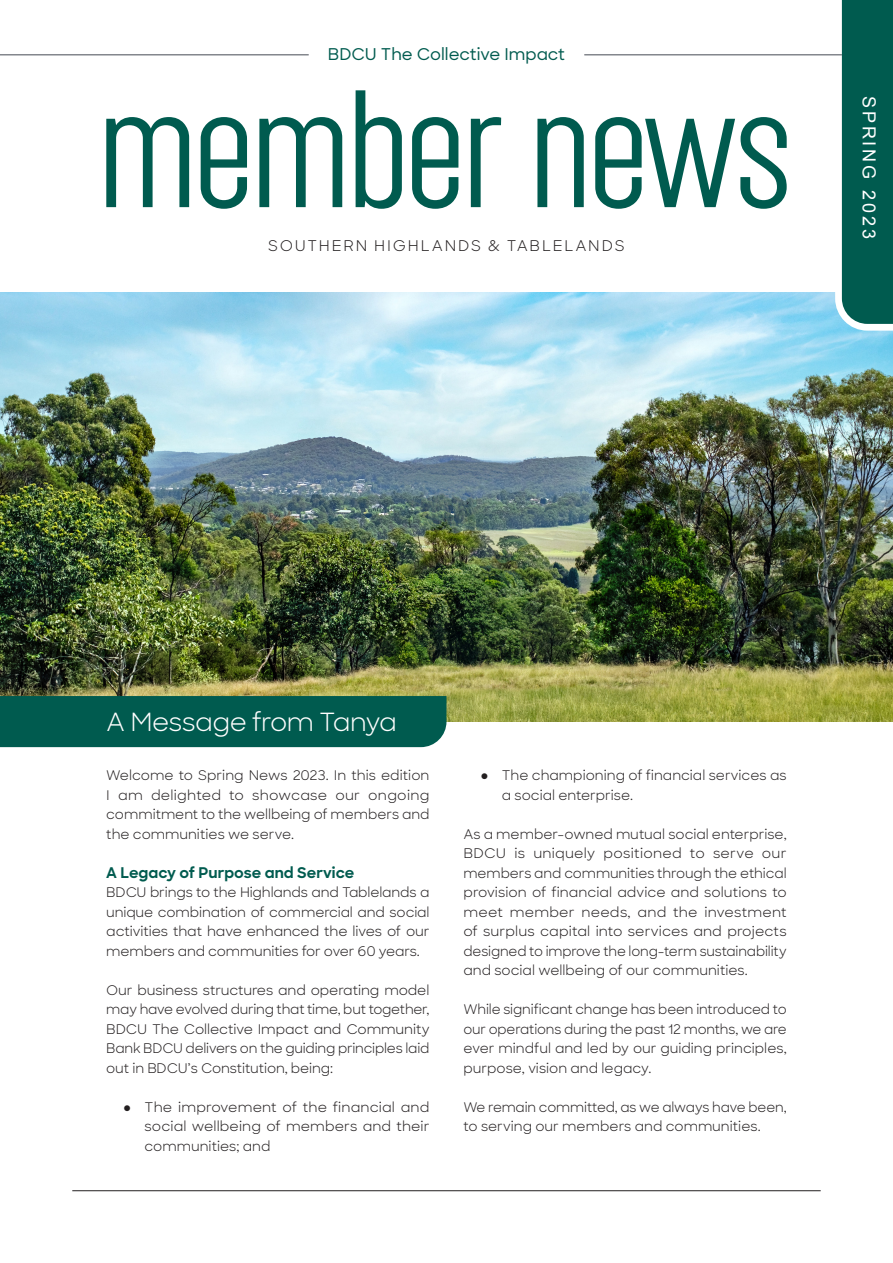
<style>
.page{position:relative;width:893px;height:1263px;background:#fff}
.page>*{position:absolute;margin:0;border:0;box-sizing:border-box;transform-origin:0 0}
.t1{font:25.5px "Sharp Sans";letter-spacing:-.025em;color:#fff}
.t2{font:18px "Arial";letter-spacing:.16em;color:#fff}
.t3{font:500 16.5px "Sharp Sans";color:#005b4f}
.t4{font:15px "Sharp Sans";letter-spacing:.115em;color:#231f20}
.t5{font:700 15px "Sharp Sans";color:#005b4f}
.t6{font:13.5px/19.5px "Sharp Sans";color:#231f20;text-align:justify}
.s1{font-family:"Arial"}
</style>
<div class="page">
<img style="left:0;top:293px;width:893px;height:429px">
<svg style="left:106px;top:90px;width:681px;height:119px"></svg>
<hr style="left:0;top:55px;width:309px;height:1px;background:#464b54">
<hr style="left:584px;top:55px;width:258px;height:1px;background:#464b54">
<svg style="left:834px;top:0;width:59px;height:332px;background:#26746b"></svg>
<hr style="left:72px;top:1190px;width:749px;height:1px;background:#231f20">
<div style="left:0;top:696px;width:446px;height:51px;background:#005b4f"></div>
<p class="t3" style="left:328px;top:42px;width:239px">BDCU The Collective Impact</p>
<p class="t4" style="left:268px;top:234px;width:358px">SOUTHERN HIGHLANDS &amp; TABLELANDS</p>
<h2 class="t2" style="left:881px;top:96px;width:144px;rotate:90deg">SPRING 2023</h2>
<h1 class="t1" style="left:106px;top:702px;width:292px">A Message from Tanya</h1>
<p class="t6" style="left:106px;top:765px;width:325px">Welcome to Spring News 2023. In this edition I am delighted to showcase our ongoing commitment to the wellbeing of members and the communities we serve.</p>
<p class="t5" style="left:106px;top:861px;width:249px">A Legacy of Purpose and Service</p>
<p class="t6" style="left:106px;top:882px;width:325px">BDCU brings to the Highlands and Tablelands a unique combination of commercial and social activities that have enhanced the lives of our members and communities for over 60 years.</p>
<p class="t6" style="left:106px;top:979px;width:325px">Our business structures and operating model may have evolved during that time, but together, BDCU The Collective Impact and Community Bank BDCU delivers on the guiding principles laid out in BDCU’s Constitution, being:</p>
<p class="t6" style="left:145px;top:1096px;width:286px;text-indent:-21px"><span class="s1">●</span> The improvement of the financial and social wellbeing of members and their communities; and</p>
<p class="t6" style="left:502px;top:765px;width:286px;text-indent:-21px"><span class="s1">●</span> The championing of financial services as a social enterprise.</p>
<p class="t6" style="left:463px;top:823px;width:325px">As a member-owned mutual social enterprise, BDCU is uniquely positioned to serve our members and communities through the ethical provision of financial advice and solutions to meet member needs, and the investment of surplus capital into services and projects designed to improve the long-term sustainability and social wellbeing of our communities.</p>
<p class="t6" style="left:463px;top:999px;width:325px">While significant change has been introduced to our operations during the past 12 months, we are ever mindful and led by our guiding principles, purpose, vision and legacy.</p>
<p class="t6" style="left:463px;top:1096px;width:325px">We remain committed, as we always have been, to serving our members and communities.</p>
</div>
